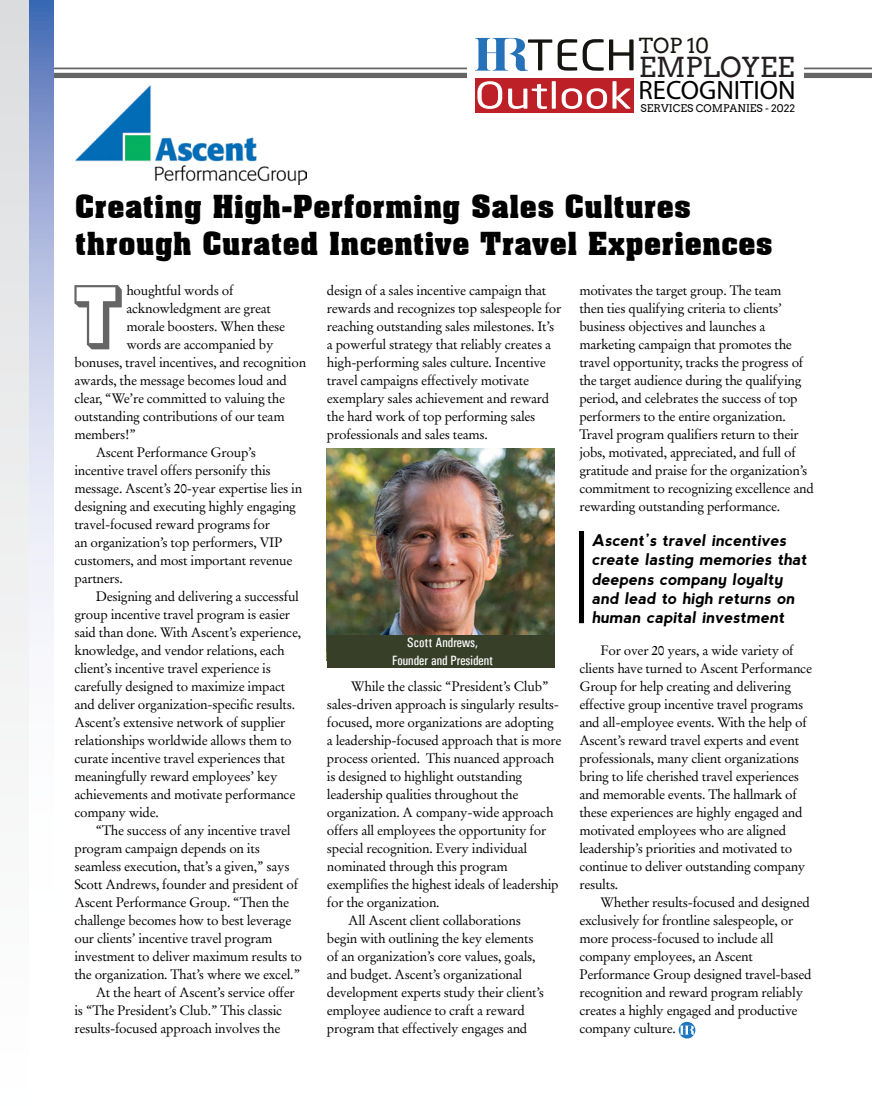
<style>
.page{position:relative;width:872px;height:1106px;background:#fff}
.page>*{position:absolute;margin:0;border:0;box-sizing:border-box;transform-origin:0 0}
.Magazine_Para_1{font:102.9px "Spin Cycle 3 DOT";color:#656565}
.Magazine_Para_1-2{font:700 30.9px/37px "Aachen BT";color:#000}
.t1{font:27.6px "Arvo";color:#231f20}
.t2{font:26.55px "Myriad Pro";color:#000}
.t3{font:20.7px "Arvo";color:#161410}
.Magazine_Para_1-3{font:700 16.05px/19.2px "nevis";color:#000}
.Magazine_Para_1-4{font:13.5px/18px "Stempel Garamond";letter-spacing:-.02em;color:#000}
.Magazine_Para_1-5{font:500 condensed 13.5px "Univers";color:#fff}
.t4{font:10.5px "Arvo";color:#000}
</style>
<div class="page">
<hr style="left:7px;top:68px;width:865px;height:1px;background:#656565">
<div style="left:7px;top:73px;width:865px;height:5px;background:#656565"></div>
<div style="left:0;top:0;width:41px;height:1106px;background:linear-gradient(to bottom,#dcdddf,#fff)"></div>
<svg style="left:30px;top:0;width:23px;height:1106px"></svg>
<div style="left:467px;top:26px;width:337px;height:98px;background:#fff"></div>
<div style="left:475px;top:78px;width:158px;height:34px;background:#be2027"></div>
<svg style="left:477px;top:81px;width:25px;height:28px"></svg>
<svg style="left:508px;top:84px;width:39px;height:25px"></svg>
<svg style="left:552px;top:81px;width:4px;height:28px"></svg>
<svg style="left:561px;top:81px;width:69px;height:28px"></svg>
<svg style="left:475px;top:38px;width:128px;height:33px"></svg>
<svg style="left:609px;top:39px;width:24px;height:31px"></svg>
<div style="left:579px;top:531px;width:5px;height:92px;background:#000"></div>
<svg style="left:678px;top:1021px;width:17px;height:17px"></svg>
<svg style="left:679px;top:1025px;width:15px;height:9px"></svg>
<img style="left:327px;top:449px;width:227px;height:186px">
<img style="left:76px;top:86px;width:230px;height:99px">
<div style="left:327px;top:635px;width:227px;height:33px;background:#383f29"></div>
<img style="left:0;top:0;width:1px;height:1106px">
<p class="t3" style="left:638px;top:33px;width:72px">TOP 10</p>
<p class="t1" style="left:638px;top:50px;width:157px">EMPLOYEE</p>
<p class="t2" style="left:638px;top:74px;width:159px">RECOGNITION</p>
<p class="t4" style="left:640px;top:102px;width:156px">SERVICES COMPANIES - 2022</p>
<p class="Magazine_Para_1-2" style="left:75px;top:188px;width:699px">Creating High-Performing Sales Cultures through Curated Incentive Travel Experiences</p>
<p class="Magazine_Para_1" style="left:70px;top:252px;width:53px">T</p>
<p class="Magazine_Para_1-4" style="left:126px;top:281px;width:109px">houghtful words of</p>
<p class="Magazine_Para_1-4" style="left:126px;top:299px;width:146px">acknowledgment are great</p>
<p class="Magazine_Para_1-4" style="left:126px;top:317px;width:160px">morale boosters. When these</p>
<p class="Magazine_Para_1-4" style="left:126px;top:335px;width:149px">words are accompanied by</p>
<p class="Magazine_Para_1-4" style="left:74px;top:353px;width:233px">bonuses, travel incentives, and recognition</p>
<p class="Magazine_Para_1-4" style="left:74px;top:371px;width:214px">awards, the message becomes loud and</p>
<p class="Magazine_Para_1-4" style="left:74px;top:389px;width:212px">clear, “We’re committed to valuing the</p>
<p class="Magazine_Para_1-4" style="left:74px;top:407px;width:212px">outstanding contributions of our team</p>
<p class="Magazine_Para_1-4" style="left:74px;top:425px;width:63px">members!”</p>
<p class="Magazine_Para_1-4" style="left:74px;top:443px;width:229px;text-indent:21px">Ascent Performance Group’s incentive travel offers personify this message. Ascent’s 20-year expertise lies in designing and executing highly engaging travel-focused reward programs for<br>an organization’s top performers, VIP customers, and most important revenue partners.</p>
<p class="Magazine_Para_1-4" style="left:74px;top:587px;width:228px;text-indent:21px">Designing and delivering a successful group incentive travel program is easier said than done. With Ascent’s experience, knowledge, and vendor relations, each client’s incentive travel experience is carefully designed to maximize impact and deliver organization-specific results.<br>Ascent’s extensive network of supplier relationships worldwide allows them to curate incentive travel experiences that meaningfully reward employees’ key achievements and motivate performance company wide.</p>
<p class="Magazine_Para_1-4" style="left:74px;top:821px;width:229px;text-indent:21px">“The success of any incentive travel program campaign depends on its seamless execution, that’s a given,” says Scott Andrews, founder and president of Ascent Performance Group. “Then the challenge becomes how to best leverage our clients’ incentive travel program investment to deliver maximum results to the organization. That’s where we excel.”</p>
<p class="Magazine_Para_1-4" style="left:74px;top:983px;width:222px;text-indent:21px">At the heart of Ascent’s service offer is “The President’s Club.” This classic results-focused approach involves the</p>
<p class="Magazine_Para_1-4" style="left:327px;top:281px;width:236px">design of a sales incentive campaign that rewards and recognizes top salespeople for reaching outstanding sales milestones. It’s a powerful strategy that reliably creates a high-performing sales culture. Incentive travel campaigns effectively motivate exemplary sales achievement and reward the hard work of top performing sales professionals and sales teams.</p>
<p class="Magazine_Para_1-5" style="left:407px;top:634px;width:72px">Scott Andrews,</p>
<p class="Magazine_Para_1-5" style="left:392px;top:652px;width:103px">Founder and President</p>
<p class="Magazine_Para_1-4" style="left:327px;top:677px;width:236px;text-indent:24px">While the classic “President’s Club” sales-driven approach is singularly results&shy;focused, more organizations are adopting a leadership-focused approach that is more process oriented. This nuanced approach is designed to highlight outstanding leadership qualities throughout the organization. A company-wide approach offers all employees the opportunity for special recognition. Every individual nominated through this program exemplifies the highest ideals of leadership for the organization.</p>
<p class="Magazine_Para_1-4" style="left:327px;top:911px;width:219px;text-indent:21px">All Ascent client collaborations begin with outlining the key elements of an organization’s core values, goals, and budget. Ascent’s organizational development experts study their client’s employee audience to craft a reward program that effectively engages and</p>
<p class="Magazine_Para_1-4" style="left:579px;top:281px;width:236px">motivates the target group. The team<br>then ties qualifying criteria to clients’ business objectives and launches a marketing campaign that promotes the travel opportunity, tracks the progress of the target audience during the qualifying period, and celebrates the success of top performers to the entire organization.<br>Travel program qualifiers return to their jobs, motivated, appreciated, and full of gratitude and praise for the organization’s commitment to recognizing excellence and rewarding outstanding performance.</p>
<p class="Magazine_Para_1-3" style="left:592px;top:531px;width:219px">Ascent’s travel incentives create lasting memories that deepens company loyalty and lead to high returns on human capital investment</p>
<p class="Magazine_Para_1-4" style="left:579px;top:641px;width:234px;text-indent:21px">For over 20 years, a wide variety of clients have turned to Ascent Performance Group for help creating and delivering effective group incentive travel programs and all-employee events. With the help of Ascent’s reward travel experts and event professionals, many client organizations bring to life cherished travel experiences and memorable events. The hallmark of these experiences are highly engaged and motivated employees who are aligned leadership’s priorities and motivated to continue to deliver outstanding company results.</p>
<p class="Magazine_Para_1-4" style="left:579px;top:893px;width:234px;text-indent:21px">Whether results-focused and designed exclusively for frontline salespeople, or more process-focused to include all company employees, an Ascent Performance Group designed travel-based recognition and reward program reliably creates a highly engaged and productive company culture.</p>
</div>
